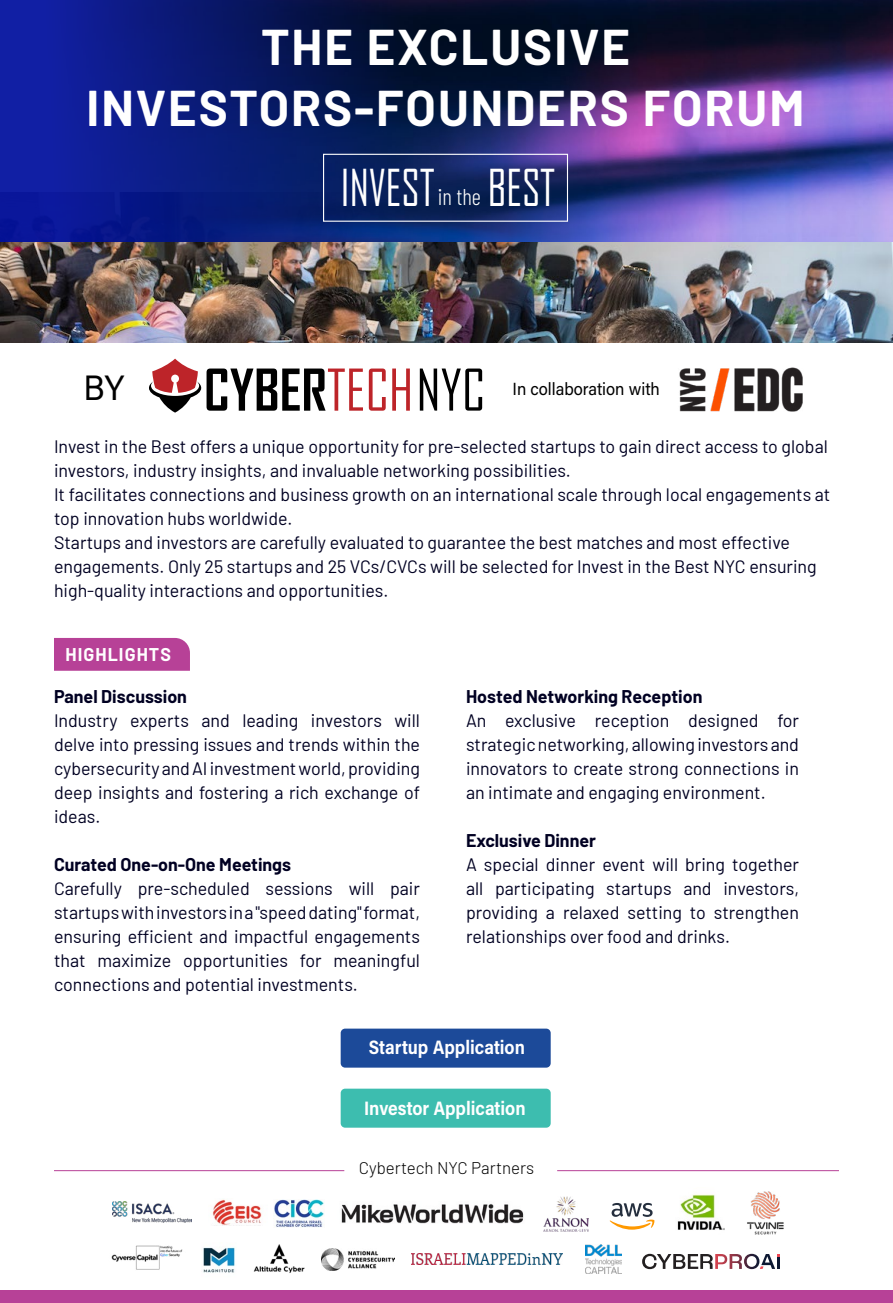
<style>
.page{position:relative;width:893px;height:1303px;background:#fff}
.page>*{position:absolute;margin:0;border:0;box-sizing:border-box;transform-origin:0 0}
.t1{font:55.05px "Agency FB";color:#000}
.t2{font:700 49.05px/61.2px "Barlow";letter-spacing:.04em;color:#fff;text-align:center}
.t3{font:48.6px "Agency FB";color:#fff;scale:.9 1}
.t4{font:35.1px "Acumin Pro";color:#000;scale:.94 1}
.t5{font:300 22.8px "Barlow Condensed";color:#fff}
.t6{font:19.5px "Acumin Variable Concept";color:#fff;scale:.93 1}
.t7{font:18px/24px "Barlow";color:#010022}
.t8{font:700 18px "Barlow";color:#010022}
.t9{font:700 18px "Barlow";letter-spacing:.06em;color:#fff}
.t10{font:17.55px "Acumin Pro";color:#000;scale:.94 1}
.t11{font:300 16.95px "Barlow";color:#000}
.s1{font-family:"Barlow Condensed";font-weight:300;font-size:22.8px}
</style>
<div class="page">
<div style="left:0;top:1290px;width:893px;height:12px;background:#b74197"></div>
<div style="left:54px;top:637px;width:136px;height:33px;background:#b74197"></div>
<svg style="left:150px;top:358px;width:51px;height:54px"></svg>
<svg style="left:207px;top:368px;width:203px;height:42px"></svg>
<img style="left:679px;top:367px;width:124px;height:45px">
<div style="left:341px;top:1088px;width:210px;height:39px;background:#3dbdaf;border-radius:4px"></div>
<div style="left:341px;top:1028px;width:210px;height:39px;background:#1c4a99;border-radius:4px"></div>
<img style="left:0;top:241px;width:893px;height:101px">
<img style="left:0;top:0;width:893px;height:241px">
<div style="left:323px;top:154px;width:245px;height:68px;border:1px solid #fff"></div>
<hr style="left:557px;top:1169px;width:282px;height:1px;background:#b74197">
<hr style="left:54px;top:1169px;width:290px;height:1px;background:#b74197">
<img style="left:111px;top:1245px;width:72px;height:25px">
<img style="left:212px;top:1199px;width:50px;height:25px">
<img style="left:253px;top:1244px;width:52px;height:28px">
<img style="left:321px;top:1248px;width:73px;height:22px">
<img style="left:203px;top:1247px;width:32px;height:26px">
<img style="left:411px;top:1253px;width:151px;height:11px">
<img style="left:113px;top:1201px;width:79px;height:21px">
<img style="left:273px;top:1199px;width:51px;height:28px">
<img style="left:543px;top:1196px;width:46px;height:34px">
<img style="left:677px;top:1194px;width:48px;height:36px">
<svg style="left:609px;top:1202px;width:46px;height:27px"></svg>
<img style="left:747px;top:1191px;width:37px;height:42px">
<img style="left:341px;top:1204px;width:183px;height:20px">
<img style="left:585px;top:1244px;width:37px;height:29px">
<svg style="left:642px;top:1253px;width:138px;height:15px"></svg>
<h2 class="t2" style="left:87px;top:13px;width:719px">THE EXCLUSIVE<br>INVESTORS-FOUNDERS FORUM</h2>
<h3 class="t3" style="left:341px;top:158px;width:125px">INVEST<span class="s1">in</span></h3>
<p class="t5" style="left:457px;top:181px;width:26px">the</p>
<h3 class="t3" style="left:488px;top:158px;width:77px">BEST</h3>
<h3 class="t4" style="left:84px;top:364px;width:45px">BY</h3>
<h1 class="t1" style="left:416px;top:356px;width:70px">NYC</h1>
<p class="t10" style="left:513px;top:376px;width:158px">In collaboration with</p>
<p class="t7" style="left:54px;top:433px;width:778px">Invest in the Best offers a unique opportunity for pre-selected startups to gain direct access to global investors, industry insights, and invaluable networking possibilities.<br>It facilitates connections and business growth on an international scale through local engagements at top innovation hubs worldwide.<br>Startups and investors are carefully evaluated to guarantee the best matches and most effective engagements. Only 25 startups and 25 VCs/CVCs will be selected for Invest in the Best NYC ensuring high-quality interactions and opportunities.</p>
<p class="t9" style="left:65px;top:640px;width:107px">HIGHLIGHTS</p>
<p class="t8" style="left:54px;top:683px;width:135px">Panel Discussion</p>
<p class="t7" style="left:242px;top:707px;width:58px">leading</p>
<p class="t7" style="left:311px;top:707px;width:72px">investors</p>
<p class="t7" style="left:394px;top:707px;width:27px">will</p>
<p class="t7" style="left:54px;top:707px;width:368px">Industry<br>delve into pressing issues and trends within the cybersecurityandAIinvestmentworld,providing deep insights and fostering a rich exchange of ideas.</p>
<p class="t8" style="left:54px;top:851px;width:239px">Curated One-on-One Meetings</p>
<p class="t7" style="left:390px;top:875px;width:31px">pair</p>
<p class="t7" style="left:201px;top:707px;width:30px">and</p>
<p class="t7" style="left:130px;top:707px;width:60px">experts</p>
<p class="t7" style="left:266px;top:875px;width:69px">sessions</p>
<p class="t7" style="left:349px;top:875px;width:27px">will</p>
<p class="t7" style="left:54px;top:875px;width:69px">Carefully</p>
<p class="t7" style="left:54px;top:899px;width:368px">startupswithinvestorsin "a speeddating"format,</p>
<p class="t7" style="left:54px;top:923px;width:367px">ensuring efficient and impactful engagements</p>
<p class="t7" style="left:334px;top:947px;width:88px">meaningful</p>
<p class="t7" style="left:138px;top:875px;width:114px">pre-scheduled</p>
<p class="t7" style="left:98px;top:947px;width:75px">maximize</p>
<p class="t7" style="left:183px;top:947px;width:106px">opportunities</p>
<p class="t7" style="left:54px;top:947px;width:305px">that<br>connections and potential investments.</p>
<p class="t7" style="left:300px;top:947px;width:23px">for</p>
<p class="t8" style="left:466px;top:683px;width:238px">Hosted Networking Reception</p>
<p class="t7" style="left:505px;top:707px;width:73px">exclusive</p>
<p class="t7" style="left:595px;top:707px;width:76px">reception</p>
<p class="t7" style="left:688px;top:707px;width:72px">designed</p>
<p class="t7" style="left:466px;top:707px;width:335px">An strategicnetworking,allowinginvestorsand innovators to create strong connections in an intimate and engaging environment.</p>
<p class="t8" style="left:466px;top:827px;width:131px">Exclusive Dinner</p>
<p class="t7" style="left:466px;top:851px;width:335px;text-align:right">A special dinner event will bring together investors,</p>
<p class="t7" style="left:777px;top:707px;width:23px">for</p>
<p class="t7" style="left:495px;top:875px;width:101px">participating</p>
<p class="t7" style="left:466px;top:875px;width:334px">all<br>providing a relaxed setting to strengthen relationships over food and drinks.</p>
<p class="t7" style="left:683px;top:875px;width:30px">and</p>
<p class="t7" style="left:606px;top:875px;width:67px">startups</p>
<p class="t6" style="left:369px;top:1033px;width:170px">Startup Application</p>
<p class="t6" style="left:364px;top:1094px;width:175px">Investor Application</p>
<p class="t11" style="left:359px;top:1155px;width:177px">Cybertech NYC Partners</p>
</div>
